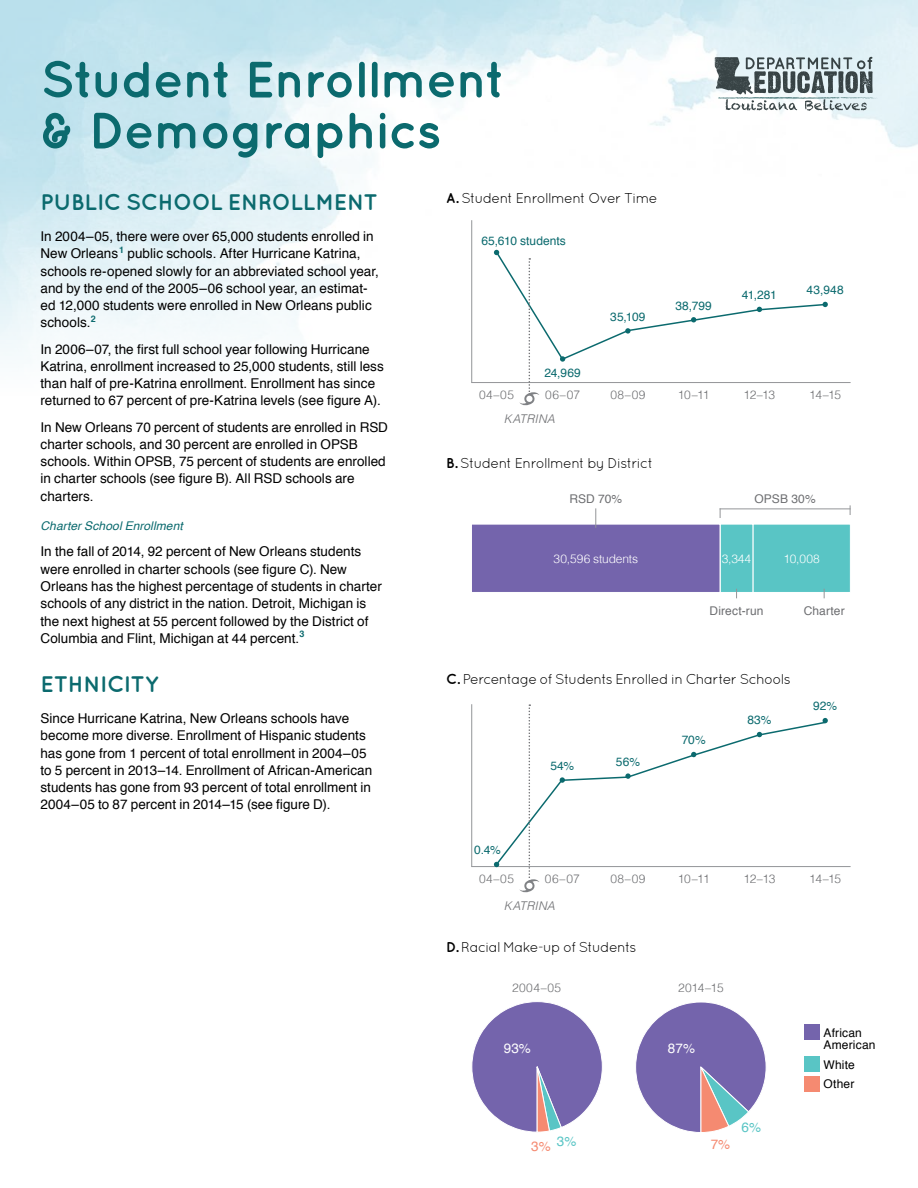
<style>
.page{position:relative;width:918px;height:1188px;background:#fff}
.page>*{position:absolute;margin:0;border:0;box-sizing:border-box;transform-origin:0 0}
.t1{font:700 51px/51px "Quicksand";letter-spacing:-.03em;color:#0b6a6e}
.t2{font:700 22.5px "Quicksand";letter-spacing:-.015em;color:#0b6a6e}
.t3{font:14.25px "Quicksand";letter-spacing:-.045em;color:#000}
.t4{font:13.5px/17.2px "Helvetica";letter-spacing:.005em;color:#000}
.t5{font:13.5px "Helvetica";color:#fff}
.t6{font:13.5px "Helvetica";color:#f58a71}
.t7{font:13.5px "Helvetica";color:#59c5c5}
.t8{font:300 12px "Helvetica";letter-spacing:-.005em;color:#6d6e71}
.t9{font:12px "Helvetica";letter-spacing:.005em;color:#0b6a6e}
.t10{font:12px "Helvetica";letter-spacing:.01em;color:#6d6e71}
.t11{font:12px/12px "Helvetica";letter-spacing:.015em;color:#000}
.t12{font:300 12px "Helvetica";letter-spacing:-.015em;color:#fff}
.t13{font:italic 12px "Helvetica";letter-spacing:.01em;color:#0b6a6e}
.t14{font:italic 300 12px "Helvetica";letter-spacing:.015em;color:#6d6e71}
.s1{font-weight:700}
</style>
<div class="page">
<svg style="left:715px;top:57px;width:163px;height:54px;background:#a2adb0"></svg>
<hr style="left:472px;top:382px;width:378px;height:1px;background:#939598">
<hr style="left:471px;top:221px;width:1px;height:161px;background:#939598">
<hr style="left:472px;top:866px;width:378px;height:1px;background:#939598">
<hr style="left:471px;top:705px;width:1px;height:161px;background:#939598">
<svg style="left:472px;top:1002px;width:130px;height:130px"></svg>
<div style="left:753px;top:524px;width:98px;height:69px;background:#59c5c5;border:1px solid #fff"></div>
<div style="left:720px;top:524px;width:33px;height:69px;background:#59c5c5;border:1px solid #fff"></div>
<svg style="left:636px;top:1002px;width:130px;height:130px"></svg>
<div style="left:804px;top:1024px;width:15px;height:16px;background:#7464ac"></div>
<div style="left:804px;top:1056px;width:15px;height:16px;background:#59c5c5"></div>
<div style="left:804px;top:1076px;width:15px;height:16px;background:#f58a71"></div>
<svg style="left:494px;top:721px;width:332px;height:146px"></svg>
<svg style="left:823px;top:718px;width:5px;height:5px"></svg>
<svg style="left:757px;top:732px;width:5px;height:5px"></svg>
<svg style="left:691px;top:752px;width:5px;height:5px"></svg>
<svg style="left:625px;top:773px;width:6px;height:6px"></svg>
<svg style="left:560px;top:777px;width:5px;height:6px"></svg>
<div style="left:471px;top:524px;width:249px;height:69px;background:#7464ac;border:1px solid #fff"></div>
<hr style="left:720px;top:509px;width:130px;height:1px;background:#939598">
<svg style="left:596px;top:509px;width:1px;height:18px"></svg>
<svg style="left:519px;top:704px;width:21px;height:189px"></svg>
<svg style="left:494px;top:250px;width:334px;height:156px"></svg>
<h1 class="t1" style="left:40px;top:53px;width:466px">Student Enrollment &amp; Demographics</h1>
<h2 class="t2" style="left:40px;top:189px;width:339px">PUBLIC SCHOOL ENROLLMENT</h2>
<p class="t4" style="left:40px;top:228px;width:340px">In 2004–05, there were over 65,000 students enrolled in New Orleans<sup>1</sup> public schools. After Hurricane Katrina, schools re-opened slowly for an abbreviated school year, and by the end of the 2005–06 school year, an estimat&shy;ed 12,000 students were enrolled in New Orleans public schools.<sup>2</sup></p>
<p class="t4" style="left:40px;top:341px;width:345px">In 2006–07, the first full school year following Hurricane Katrina, enrollment increased to 25,000 students, still less than half of pre-Katrina enrollment. Enrollment has since returned to 67 percent of pre-Katrina levels (see figure A).</p>
<p class="t4" style="left:40px;top:419px;width:349px">In New Orleans 70 percent of students are enrolled in RSD charter schools, and 30 percent are enrolled in OPSB schools. Within OPSB, 75 percent of students are enrolled in charter schools (see figure B). All RSD schools are charters.</p>
<p class="t13" style="left:40px;top:517px;width:144px">Charter School Enrollment</p>
<p class="t4" style="left:40px;top:544px;width:343px">In the fall of 2014, 92 percent of New Orleans students were enrolled in charter schools (see figure C). New Orleans has the highest percentage of students in charter schools of any district in the nation. Detroit, Michigan is the next highest at 55 percent followed by the District of Columbia and Flint, Michigan at 44 percent.<sup>3</sup></p>
<h2 class="t2" style="left:40px;top:671px;width:120px">ETHNICITY</h2>
<p class="t4" style="left:40px;top:710px;width:333px">Since Hurricane Katrina, New Orleans schools have become more diverse. Enrollment of Hispanic students has gone from 1 percent of total enrollment in 2004–05 to 5 percent in 2013–14. Enrollment of African-American students has gone from 93 percent of total enrollment in 2004–05 to 87 percent in 2014–15 (see figure D).</p>
<p class="t3" style="left:446px;top:189px;width:213px"><span class="s1">A.</span> Student Enrollment Over Time</p>
<p class="t9" style="left:481px;top:232px;width:86px">65,610 students</p>
<p class="t9" style="left:807px;top:281px;width:39px">43,948</p>
<p class="t9" style="left:742px;top:285px;width:37px">41,281</p>
<p class="t9" style="left:675px;top:296px;width:38px">38,799</p>
<p class="t9" style="left:610px;top:307px;width:37px">35,109</p>
<p class="t9" style="left:544px;top:364px;width:38px">24,969</p>
<p class="t8" style="left:479px;top:385px;width:36px">04–05</p>
<p class="t8" style="left:545px;top:385px;width:36px">06–07</p>
<p class="t8" style="left:610px;top:385px;width:37px">08–09</p>
<p class="t8" style="left:678px;top:385px;width:33px">10–11</p>
<p class="t8" style="left:744px;top:385px;width:33px">12–13</p>
<p class="t8" style="left:809px;top:385px;width:34px">14–15</p>
<p class="t14" style="left:504px;top:409px;width:52px">KATRINA</p>
<p class="t3" style="left:446px;top:455px;width:209px"><span class="s1">B.</span> Student Enrollment by District</p>
<p class="t10" style="left:569px;top:490px;width:54px">RSD 70%</p>
<p class="t10" style="left:754px;top:490px;width:63px">OPSB 30%</p>
<p class="t12" style="left:554px;top:548px;width:86px">30,596 students</p>
<p class="t12" style="left:722px;top:548px;width:31px">3,344</p>
<p class="t12" style="left:783px;top:548px;width:38px">10,008</p>
<p class="t10" style="left:710px;top:601px;width:56px">Direct-run</p>
<p class="t10" style="left:804px;top:601px;width:42px">Charter</p>
<p class="t3" style="left:446px;top:671px;width:346px"><span class="s1">C.</span> Percentage of Students Enrolled in Charter Schools</p>
<p class="t9" style="left:813px;top:696px;width:26px">92%</p>
<p class="t9" style="left:747px;top:711px;width:26px">83%</p>
<p class="t9" style="left:682px;top:731px;width:25px">70%</p>
<p class="t9" style="left:550px;top:756px;width:25px">54%</p>
<p class="t9" style="left:616px;top:752px;width:26px">56%</p>
<p class="t9" style="left:474px;top:841px;width:28px">0.4%</p>
<p class="t8" style="left:479px;top:869px;width:36px">04–05</p>
<p class="t8" style="left:545px;top:869px;width:36px">06–07</p>
<p class="t8" style="left:610px;top:869px;width:37px">08–09</p>
<p class="t8" style="left:678px;top:869px;width:33px">10–11</p>
<p class="t8" style="left:744px;top:869px;width:33px">12–13</p>
<p class="t8" style="left:809px;top:869px;width:34px">14–15</p>
<p class="t14" style="left:504px;top:896px;width:52px">KATRINA</p>
<p class="t3" style="left:446px;top:939px;width:192px"><span class="s1">D.</span> Racial Make-up of Students</p>
<p class="t8" style="left:512px;top:977px;width:51px">2004–05</p>
<p class="t8" style="left:678px;top:977px;width:47px">2014–15</p>
<p class="t5" style="left:504px;top:1038px;width:29px">93%</p>
<p class="t5" style="left:668px;top:1038px;width:29px">87%</p>
<p class="t11" style="left:824px;top:1027px;width:53px">African<br>American</p>
<p class="t11" style="left:824px;top:1055px;width:33px;line-height:20px">White<br>Other</p>
<p class="t7" style="left:742px;top:1117px;width:21px">6%</p>
<p class="t6" style="left:531px;top:1136px;width:47px">3% <sup>3%</sup></p>
<p class="t6" style="left:711px;top:1134px;width:21px">7%</p>
</div>
